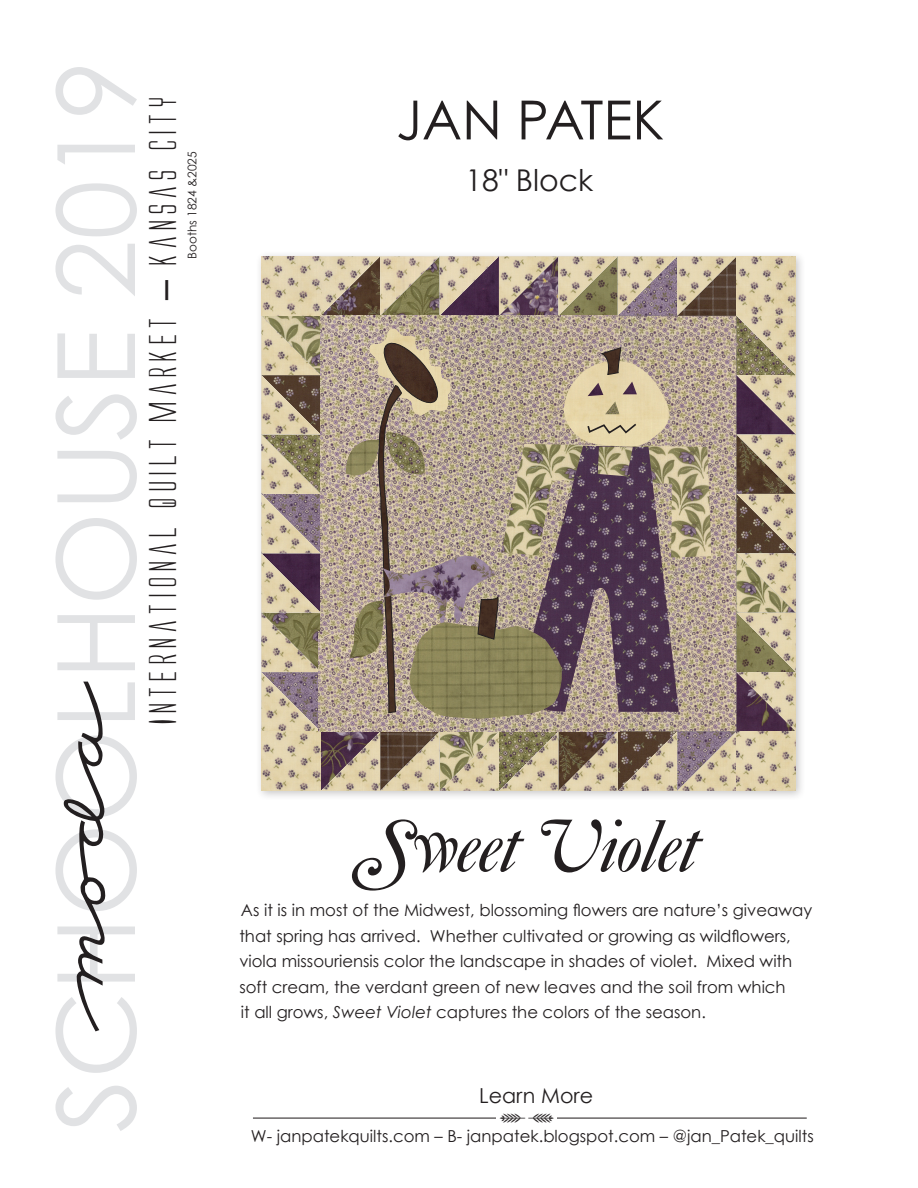
<style>
.page{position:relative;width:918px;height:1188px;background:#fff}
.page>*{position:absolute;margin:0;border:0;box-sizing:border-box;transform-origin:0 0}
.t1{font:108px "Century Gothic";color:#e1e2e4}
.t2{font:54px "Century Gothic";color:#231f20}
.t3{font:36px "Alien League";color:#231f20}
.t4{font:30px "Century Gothic";color:#231f20}
.t5{font:20.7px "Century Gothic";color:#231f20}
.t6{font:16.5px/25.5px "Century Gothic";color:#231f20}
.t7{font:12px "Century Gothic";color:#231f20}
.s1{font-style:italic}
</style>
<div class="page">
<div style="left:255px;top:250px;width:552px;height:552px;background:#231f20;opacity:.25"></div>
<svg style="left:261px;top:256px;width:535px;height:535px;background:#a49481"></svg>
<svg style="left:63px;top:682px;width:42px;height:349px"></svg>
<svg style="left:352px;top:819px;width:352px;height:72px"></svg>
<hr style="left:253px;top:1118px;width:554px;height:1px;background:#231f20">
<div style="left:497px;top:1100px;width:60px;height:27px;background:#fff"></div>
<p class="t1" style="left:30px;top:1132px;width:1074px;rotate:-90deg">SCHOOLHOUSE 2019</p>
<p class="t3" style="left:147px;top:726px;width:635px;rotate:-90deg">International Quilt Market – Kansas City</p>
<p class="t7" style="left:185px;top:259px;width:109px;rotate:-90deg">Booths 1824 &amp;2025</p>
<p class="t2" style="left:396px;top:87px;width:270px">JAN PATEK</p>
<p class="t4" style="left:466px;top:162px;width:129px">18" Block</p>
<p class="t6" style="left:239px;top:897px;width:574px">As it is in most of the Midwest, blossoming flowers are nature’s giveaway that spring has arrived. Whether cultivated or growing as wildflowers, viola missouriensis color the landscape in shades of violet. Mixed with soft cream, the verdant green of new leaves and the soil from which</p>
<p class="t6" style="left:241px;top:999px;width:467px">it all grows, <span class="s1">Sweet Violet</span> captures the colors of the season.</p>
<p class="t5" style="left:479px;top:1083px;width:115px">Learn More</p>
<p class="t6" style="left:251px;top:1123px;width:564px">W- janpatekquilts.com – B- janpatek.blogspot.com – @jan_Patek_quilts</p>
</div>
